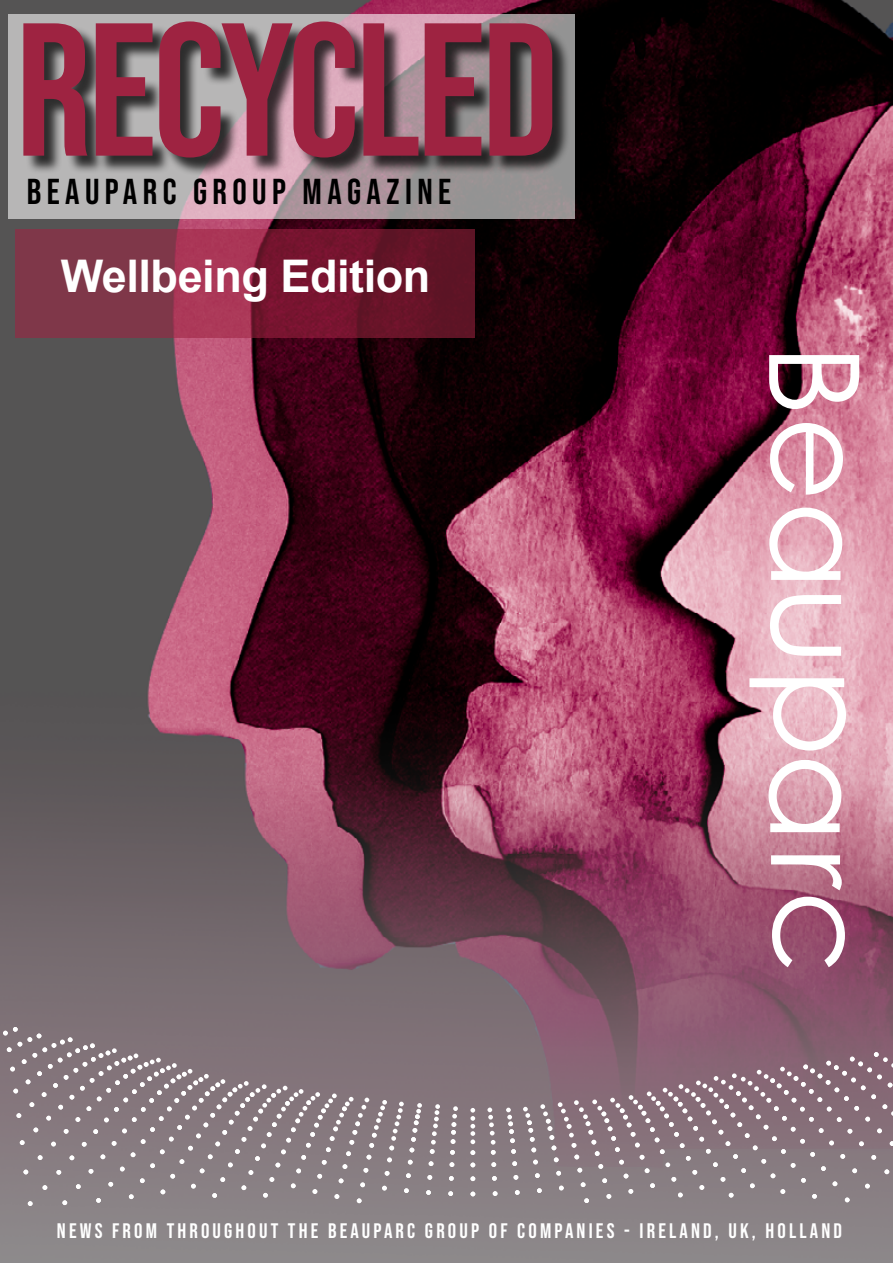
<style>
.page{position:relative;width:893px;height:1263px;background:#fff}
.page>*{position:absolute;margin:0;border:0;box-sizing:border-box;transform-origin:0 0}
.t1{font:189px "Bebas Neue";letter-spacing:-.02em;color:#9e2341}
.t2{font:700 45px "Arial";letter-spacing:-.01em;color:#fff}
.t3{font:36px "Bebas Neue";letter-spacing:.15em;color:#000}
.t4{font:21px "Bebas Neue";letter-spacing:.15em;color:#fff}
</style>
<div class="page">
<img style="left:0;top:0;width:893px;height:1263px">
<svg style="left:470px;top:1108px;width:5px;height:36px"></svg>
<svg style="left:491px;top:1150px;width:5px;height:5px"></svg>
<svg style="left:492px;top:1176px;width:5px;height:5px"></svg>
<svg style="left:493px;top:1191px;width:4px;height:5px"></svg>
<svg style="left:491px;top:1162px;width:5px;height:5px"></svg>
<svg style="left:487px;top:1107px;width:8px;height:37px"></svg>
<svg style="left:450px;top:1162px;width:4px;height:5px"></svg>
<svg style="left:448px;top:1191px;width:5px;height:5px"></svg>
<svg style="left:449px;top:1176px;width:5px;height:5px"></svg>
<svg style="left:450px;top:1150px;width:5px;height:5px"></svg>
<svg style="left:451px;top:1106px;width:7px;height:38px"></svg>
<svg style="left:470px;top:1191px;width:5px;height:5px"></svg>
<svg style="left:470px;top:1150px;width:5px;height:5px"></svg>
<svg style="left:470px;top:1176px;width:5px;height:5px"></svg>
<svg style="left:470px;top:1162px;width:5px;height:5px"></svg>
<svg style="left:506px;top:1052px;width:387px;height:151px"></svg>
<svg style="left:3px;top:1027px;width:437px;height:179px"></svg>
<svg style="left:770px;top:423px;width:73px;height:72px"></svg>
<svg style="left:769px;top:508px;width:73px;height:72px"></svg>
<svg style="left:770px;top:595px;width:71px;height:61px"></svg>
<svg style="left:749px;top:678px;width:97px;height:72px"></svg>
<svg style="left:768px;top:760px;width:73px;height:72px"></svg>
<svg style="left:771px;top:855px;width:71px;height:35px"></svg>
<svg style="left:772px;top:897px;width:73px;height:70px"></svg>
<svg style="left:769px;top:355px;width:90px;height:54px"></svg>
<svg style="left:8px;top:14px;width:567px;height:205px"></svg>
<svg style="left:16px;top:230px;width:459px;height:108px"></svg>
<div style="left:26px;top:23px;width:545px;height:153px;background:#000;opacity:.75"></div>
<h1 class="t1" style="left:16px;top:-17px;width:544px">RECYCLED</h1>
<h3 class="t3" style="left:27px;top:171px;width:426px">BEAUPARC GROUP MAGAZINE</h3>
<h2 class="t2" style="left:61px;top:247px;width:371px">Wellbeing Edition</h2>
<p class="t4" style="left:57px;top:1219px;width:787px">NEWS FROM THROUGHOUT THE BEAUPARC GROUP OF COMPANIES - IRELAND, UK, HOLLAND</p>
</div>
